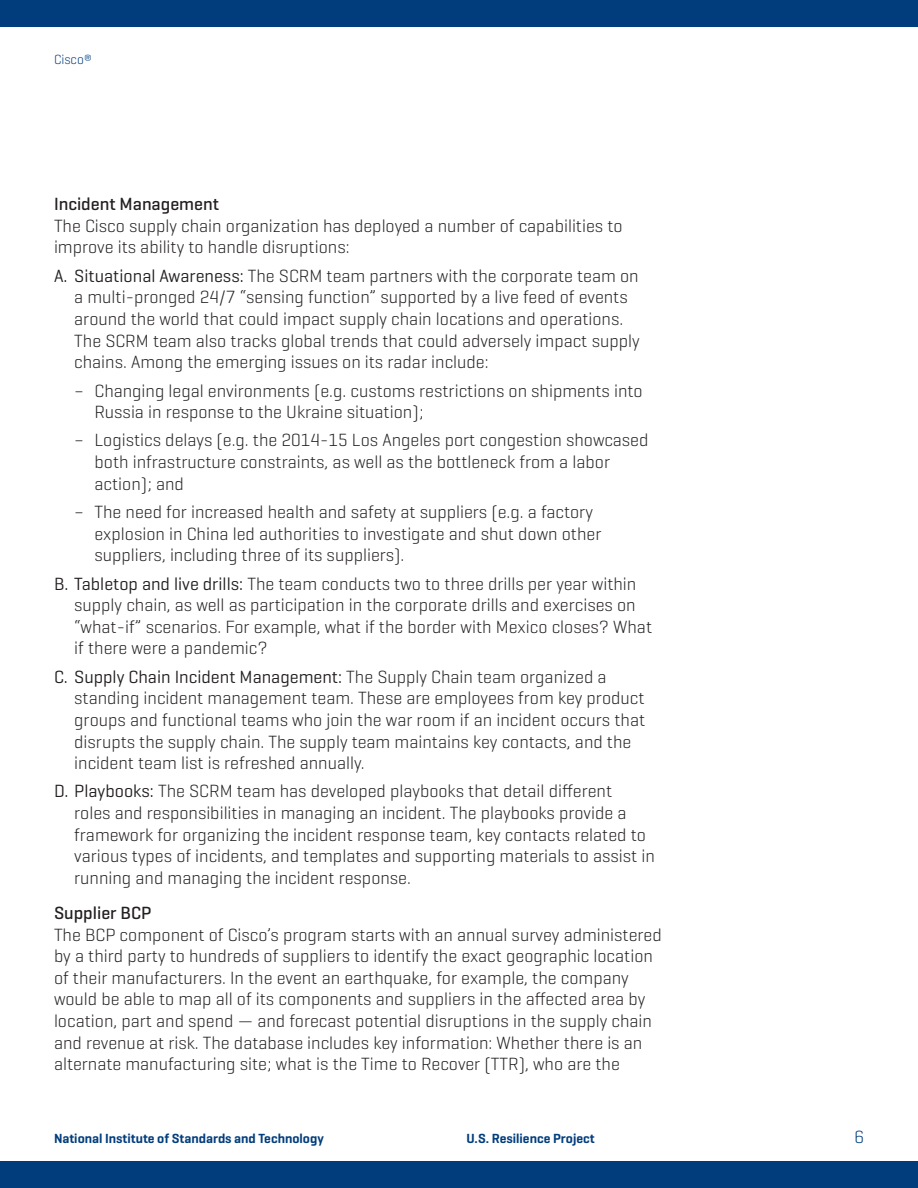
<style>
.page{position:relative;width:918px;height:1188px;background:#fff}
.page>*{position:absolute;margin:0;border:0;box-sizing:border-box;transform-origin:0 0}
.Body_text{font:300 18px/21.6px "Geogrotesque";color:#231f20}
.t1{font:300 18px "Geogrotesque";color:#013d7d}
.t2{font:600 13.5px "Geogrotesque";color:#013d7d}
.t3{font:300 13.5px "Geogrotesque";color:#013d7d}
.s1{font-weight:500}
.s2{font-weight:400}
</style>
<div class="page">
<div style="left:0;top:1161px;width:918px;height:27px;background:#013d7d"></div>
<div style="left:0;top:0;width:918px;height:27px;background:#013d7d"></div>
<p class="t3" style="left:54px;top:51px;width:40px">Cisco®</p>
<p class="Body_text" style="left:54px;top:193px;width:570px"><span class="s1">Incident Management<br></span>The Cisco supply chain organization has deployed a number of capabilities to improve its ability to handle disruptions:</p>
<p class="Body_text" style="left:74px;top:264px;width:567px;text-indent:-20px"><span class="s2">A. Situational Awareness:</span> The SCRM team partners with the corporate team on a multi-pronged 24/7 “sensing function” supported by a live feed of events around the world that could impact supply chain locations and operations.<br>The SCRM team also tracks global trends that could adversely impact supply chains. Among the emerging issues on its radar include:</p>
<p class="Body_text" style="left:94px;top:379px;width:550px;text-indent:-20px">– Changing legal environments (e.g. customs restrictions on shipments into<br>Russia in response to the Ukraine situation);</p>
<p class="Body_text" style="left:94px;top:429px;width:555px;text-indent:-20px">– Logistics delays (e.g. the 2014-15 Los Angeles port congestion showcased both infrastructure constraints, as well as the bottleneck from a labor action); and</p>
<p class="Body_text" style="left:94px;top:501px;width:508px;text-indent:-20px">– The need for increased health and safety at suppliers (e.g. a factory explosion in China led authorities to investigate and shut down other suppliers, including three of its suppliers).</p>
<p class="Body_text" style="left:74px;top:572px;width:579px;text-indent:-20px"><span class="s2">B. Tabletop and live drills:</span> The team conducts two to three drills per year within supply chain, as well as participation in the corporate drills and exercises on “what-if” scenarios. For example, what if the border with Mexico closes? What if there were a pandemic?</p>
<p class="Body_text" style="left:74px;top:665px;width:573px;text-indent:-20px"><span class="s2">C. Supply Chain Incident Management:</span> The Supply Chain team organized a standing incident management team. These are employees from key product groups and functional teams who join the war room if an incident occurs that disrupts the supply chain. The supply team maintains key contacts, and the incident team list is refreshed annually.</p>
<p class="Body_text" style="left:74px;top:780px;width:582px;text-indent:-20px"><span class="s2">D. Playbooks:</span> The SCRM team has developed playbooks that detail different<br>roles and responsibilities in managing an incident. The playbooks provide a framework for organizing the incident response team, key contacts related to various types of incidents, and templates and supporting materials to assist in running and managing the incident response.</p>
<p class="Body_text" style="left:54px;top:901px;width:609px"><span class="s1">Supplier BCP<br></span>The BCP component of Cisco’s program starts with an annual survey administered by a third party to hundreds of suppliers to identify the exact geographic location of their manufacturers. In the event an earthquake, for example, the company would be able to map all of its components and suppliers in the affected area by location, part and spend — and forecast potential disruptions in the supply chain and revenue at risk. The database includes key information: Whether there is an alternate manufacturing site; what is the Time to Recover (TTR), who are the</p>
<p class="t2" style="left:54px;top:1130px;width:271px">National Institute of Standards and Technology</p>
<p class="t2" style="left:467px;top:1130px;width:130px">U.S. Resilience Project</p>
<p class="t1" style="left:854px;top:1126px;width:11px">6</p>
</div>
